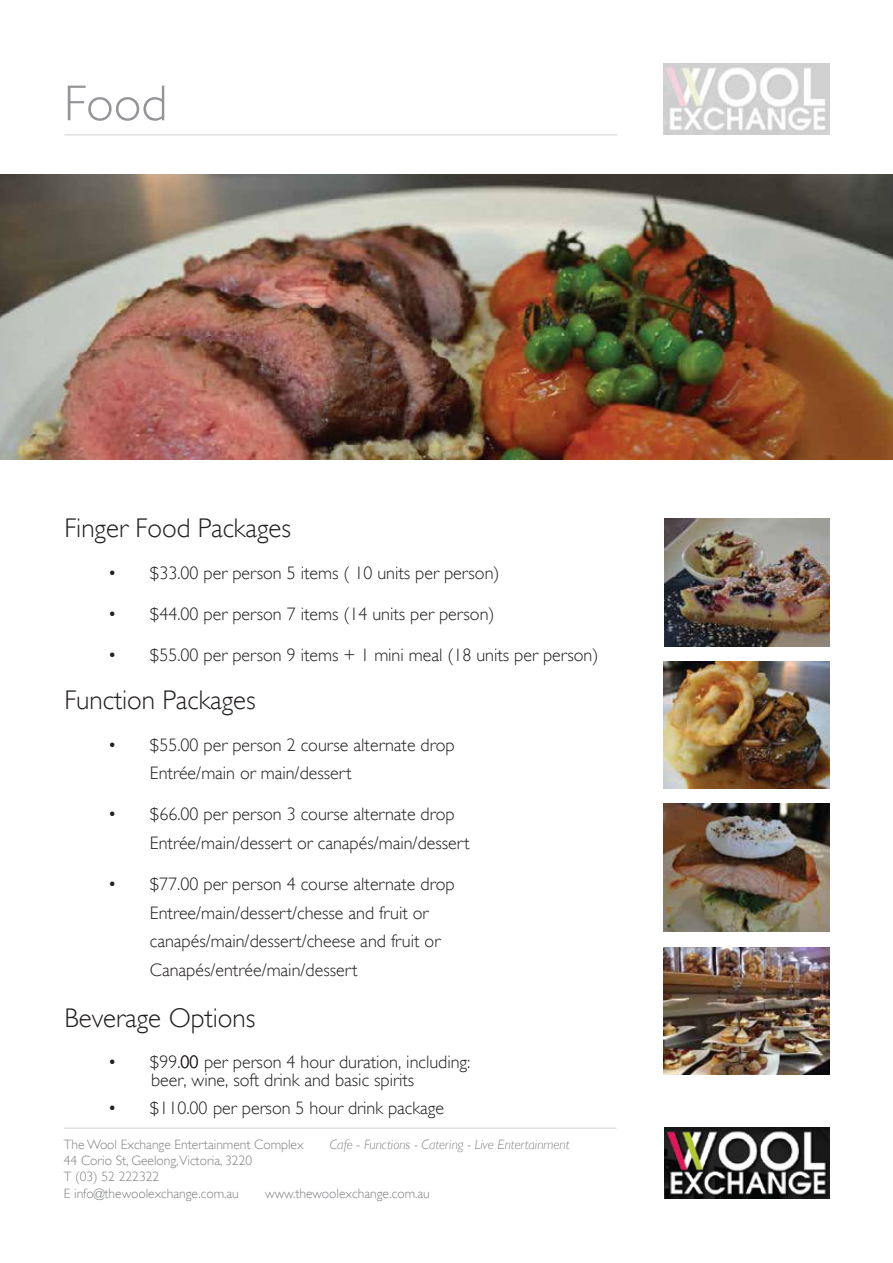
<style>
.page{position:relative;width:893px;height:1263px;background:#fff}
.page>*{position:absolute;margin:0;border:0;box-sizing:border-box;transform-origin:0 0}
.t1{font:300 51px "Gill Sans";color:#939598}
.t2{font:300 27px "Gill Sans";color:#231f20}
.t3{font:300 18px/28.5px "Gill Sans";color:#231f20}
.t4{font:300 13.5px/16.2px "Gill Sans";color:#808285}
.t5{font:italic 300 13.5px "Gill Sans";color:#808285}
</style>
<div class="page">
<img style="left:663px;top:64px;width:166px;height:70px">
<hr style="left:64px;top:1128px;width:553px;height:1px;background:#d1d3d4">
<img style="left:664px;top:1128px;width:166px;height:70px">
<hr style="left:64px;top:134px;width:553px;height:1px;background:#d1d3d4">
<img style="left:0;top:174px;width:893px;height:285px">
<img style="left:663px;top:661px;width:166px;height:128px">
<img style="left:663px;top:947px;width:167px;height:128px">
<img style="left:663px;top:804px;width:166px;height:127px">
<img style="left:664px;top:519px;width:166px;height:127px">
<h1 class="t1" style="left:64px;top:73px;width:105px">Food</h1>
<h2 class="t2" style="left:64px;top:513px;width:228px">Finger Food Packages</h2>
<p class="t3" style="left:108px;top:558px;width:393px">• $33.00 per person 5 items ( 10 units per person)</p>
<p class="t3" style="left:108px;top:600px;width:388px">• $44.00 per person 7 items (14 units per person)</p>
<p class="t3" style="left:108px;top:641px;width:492px">• $55.00 per person 9 items + 1 mini meal (18 units per person)</p>
<h2 class="t2" style="left:64px;top:684px;width:193px">Function Packages</h2>
<p class="t3" style="left:150px;top:730px;width:306px;text-indent:-42px">• $55.00 per person 2 course alternate drop<br>Entrée/main or main/dessert</p>
<p class="t3" style="left:150px;top:800px;width:321px;text-indent:-42px">• $66.00 per person 3 course alternate drop<br>Entrée/main/dessert or canapés/main/dessert</p>
<p class="t3" style="left:150px;top:870px;width:306px;text-indent:-42px">• $77.00 per person 4 course alternate drop Entree/main/dessert/chesse and fruit or canapés/main/dessert/cheese and fruit or Canapés/entrée/main/dessert</p>
<h2 class="t2" style="left:64px;top:1002px;width:192px">Beverage Options</h2>
<p class="t3" style="left:151px;top:1053px;width:321px;line-height:18px;text-indent:-43px">• $99.00 per person 4 hour duration, including: beer, wine, soft drink and basic spirits</p>
<p class="t3" style="left:108px;top:1094px;width:338px">• $110.00 per person 5 hour drink package</p>
<p class="t4" style="left:64px;top:1136px;width:241px">The Wool Exchange Entertainment Complex</p>
<p class="t5" style="left:330px;top:1136px;width:241px">Cafe - Functions - Catering - Live Entertainment</p>
<p class="t4" style="left:64px;top:1152px;width:190px">44 Corio St, Geelong,Victoria, 3220<br>T (03) 52 222322<br>E info@thewoolexchange.com.au</p>
<p class="t4" style="left:265px;top:1185px;width:166px">www.thewoolexchange.com.au</p>
</div>
